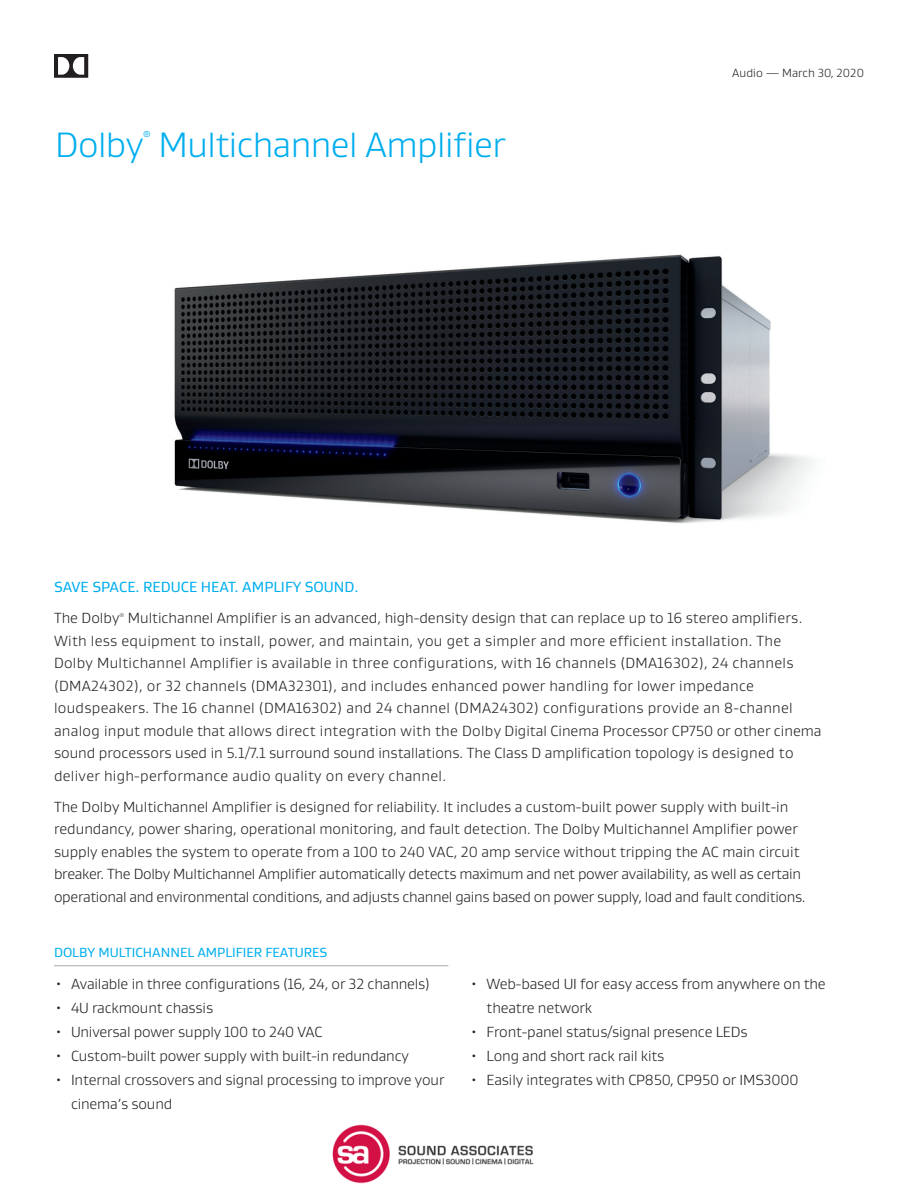
<style>
.page{position:relative;width:918px;height:1188px;background:#fff}
.page>*{position:absolute;margin:0;border:0;box-sizing:border-box;transform-origin:0 0}
.t1{font:300 36px "Dolby Gustan";letter-spacing:-.015em;color:#00aeef}
.t2{font:300 15px/22.5px "Dolby Gustan";color:#231f20}
.t3{font:300 15px/22.5px "Dolby Gustan";letter-spacing:.02em;color:#231f20}
.t4{font:15px "Dolby Gustan";color:#00aeef}
.t5{font:13.5px "Dolby Gustan";color:#00aeef}
.t6{font:300 12px "Dolby Gustan";color:#231f20}
.t7{font:8.7px "Dolby Gustan";color:#00aeef}
.t8{font:300 5.7px "Dolby Gustan";color:#231f20}
</style>
<div class="page">
<hr style="left:54px;top:965px;width:394px;height:1px;background:#a8a9ad">
<svg style="left:54px;top:54px;width:34px;height:24px"></svg>
<img style="left:174px;top:254px;width:638px;height:269px">
<img style="left:332px;top:1124px;width:202px;height:60px">
<p class="t7" style="left:143px;top:128px;width:9px">®</p>
<h1 class="t1" style="left:55px;top:122px;width:452px">Dolby Multichannel Amplifier</h1>
<p class="t6" style="left:732px;top:66px;width:133px">Audio — March 30, 2020</p>
<p class="t4" style="left:54px;top:577px;width:306px">SAVE SPACE. REDUCE HEAT. AMPLIFY SOUND.</p>
<p class="t2" style="left:54px;top:607px;width:67px">The Dolby</p>
<p class="t8" style="left:119px;top:611px;width:6px">®</p>
<p class="t3" style="left:54px;top:607px;width:769px;text-indent:74px">Multichannel Amplifier is an advanced, high-density design that can replace up to 16 stereo amplifiers.<br>With less equipment to install, power, and maintain, you get a simpler and more efficient installation. The Dolby Multichannel Amplifier is available in three configurations, with 16 channels (DMA16302), 24 channels (DMA24302), or 32 channels (DMA32301), and includes enhanced power handling for lower impedance loudspeakers. The 16 channel (DMA16302) and 24 channel (DMA24302) configurations provide an 8-channel analog input module that allows direct integration with the Dolby Digital Cinema Processor CP750 or other cinema sound processors used in 5.1/7.1 surround sound installations. The Class D amplification topology is designed to deliver high-performance audio quality on every channel.</p>
<p class="t2" style="left:54px;top:795px;width:753px">The Dolby Multichannel Amplifier is designed for reliability. It includes a custom-built power supply with built-in redundancy, power sharing, operational monitoring, and fault detection. The Dolby Multichannel Amplifier power supply enables the system to operate from a 100 to 240 VAC, 20 amp service without tripping the AC main circuit breaker. The Dolby Multichannel Amplifier automatically detects maximum and net power availability, as well as certain operational and environmental conditions, and adjusts channel gains based on power supply, load and fault conditions.</p>
<p class="t5" style="left:54px;top:944px;width:275px">DOLBY MULTICHANNEL AMPLIFIER FEATURES</p>
<p class="t2" style="left:54px;top:973px;width:377px">• Available in three configurations (16, 24, or 32 channels)</p>
<p class="t2" style="left:54px;top:997px;width:161px">• 4U rackmount chassis</p>
<p class="t2" style="left:54px;top:1021px;width:270px">• Universal power supply 100 to 240 VAC</p>
<p class="t2" style="left:54px;top:1045px;width:356px">• Custom-built power supply with built-in redundancy</p>
<p class="t2" style="left:71px;top:1068px;width:375px;line-height:24px;text-indent:-17px">• Internal crossovers and signal processing to improve your cinema’s sound</p>
<p class="t2" style="left:487px;top:971px;width:341px;line-height:24px;text-indent:-17px">• Web-based UI for easy access from anywhere on the theatre network</p>
<p class="t2" style="left:470px;top:1020px;width:279px">• Front-panel status/signal presence LEDs</p>
<p class="t2" style="left:470px;top:1044px;width:196px">• Long and short rack rail kits</p>
<p class="t2" style="left:470px;top:1068px;width:330px">• Easily integrates with CP850, CP950 or IMS3000</p>
</div>
